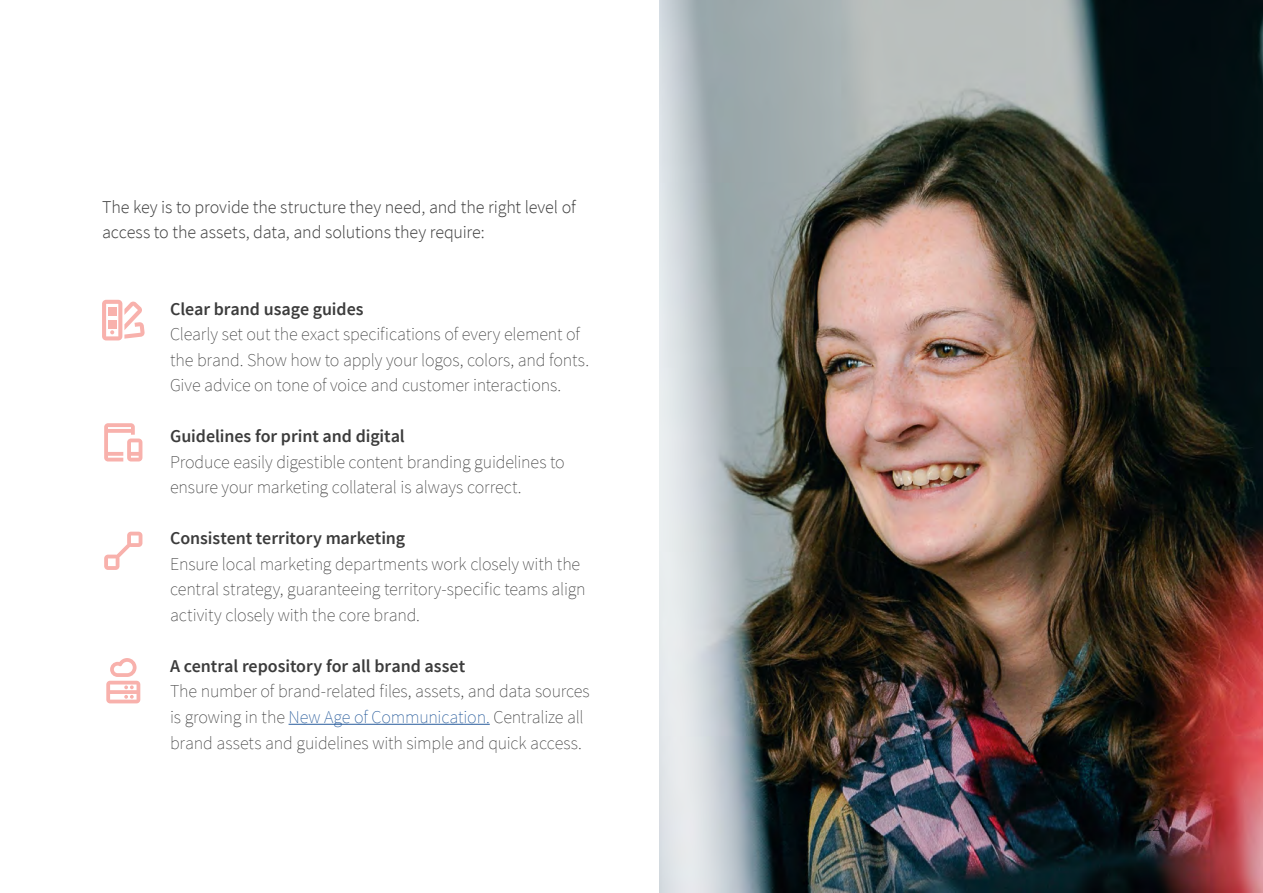
<style>
.page{position:relative;width:1263px;height:893px;background:#fff}
.page>*{position:absolute;margin:0;border:0;box-sizing:border-box;transform-origin:0 0}
.t1{font:200 18px/25.5px "Source Sans Pro";letter-spacing:-.01em;color:#3c3c3c}
.t2{font:600 18px "Source Sans Pro";letter-spacing:-.005em;color:#3c3c3c}
.t3{font:300 18px/25.5px "Source Sans Pro";letter-spacing:-.005em;color:#3c3c3c}
.t4{font:200 18px "Source Sans Pro";color:#000}
.s1{color:#275b9b}
</style>
<div class="page">
<hr style="left:289px;top:724px;width:201px;height:1px;background:#275b9b">
<svg style="left:102px;top:300px;width:43px;height:40px"></svg>
<svg style="left:104px;top:423px;width:38px;height:38px"></svg>
<svg style="left:104px;top:532px;width:38px;height:38px"></svg>
<svg style="left:106px;top:658px;width:34px;height:45px"></svg>
<img style="left:659px;top:0;width:604px;height:893px">
<p class="t3" style="left:102px;top:194px;width:475px">The key is to provide the structure they need, and the right level of access to the assets, data, and solutions they require:</p>
<p class="t2" style="left:170px;top:298px;width:195px">Clear brand usage guides</p>
<p class="t1" style="left:170px;top:322px;width:420px">Clearly set out the exact specifications of every element of the brand. Show how to apply your logos, colors, and fonts.<br>Give advice on tone of voice and customer interactions.</p>
<p class="t2" style="left:170px;top:425px;width:236px">Guidelines for print and digital</p>
<p class="t1" style="left:170px;top:449px;width:396px">Produce easily digestible content branding guidelines to ensure your marketing collateral is always correct.</p>
<p class="t2" style="left:170px;top:527px;width:237px">Consistent territory marketing</p>
<p class="t1" style="left:170px;top:551px;width:417px">Ensure local marketing departments work closely with the central strategy, guaranteeing territory-specific teams align activity closely with the core brand.</p>
<p class="t2" style="left:170px;top:655px;width:297px">A central repository for all brand asset</p>
<p class="t1" style="left:170px;top:679px;width:421px">The number of brand-related files, assets, and data sources is growing in the <span class="s1">New Age of Communication.</span> Centralize all brand assets and guidelines with simple and quick access.</p>
<p class="t4" style="left:1144px;top:814px;width:18px">12</p>
</div>
